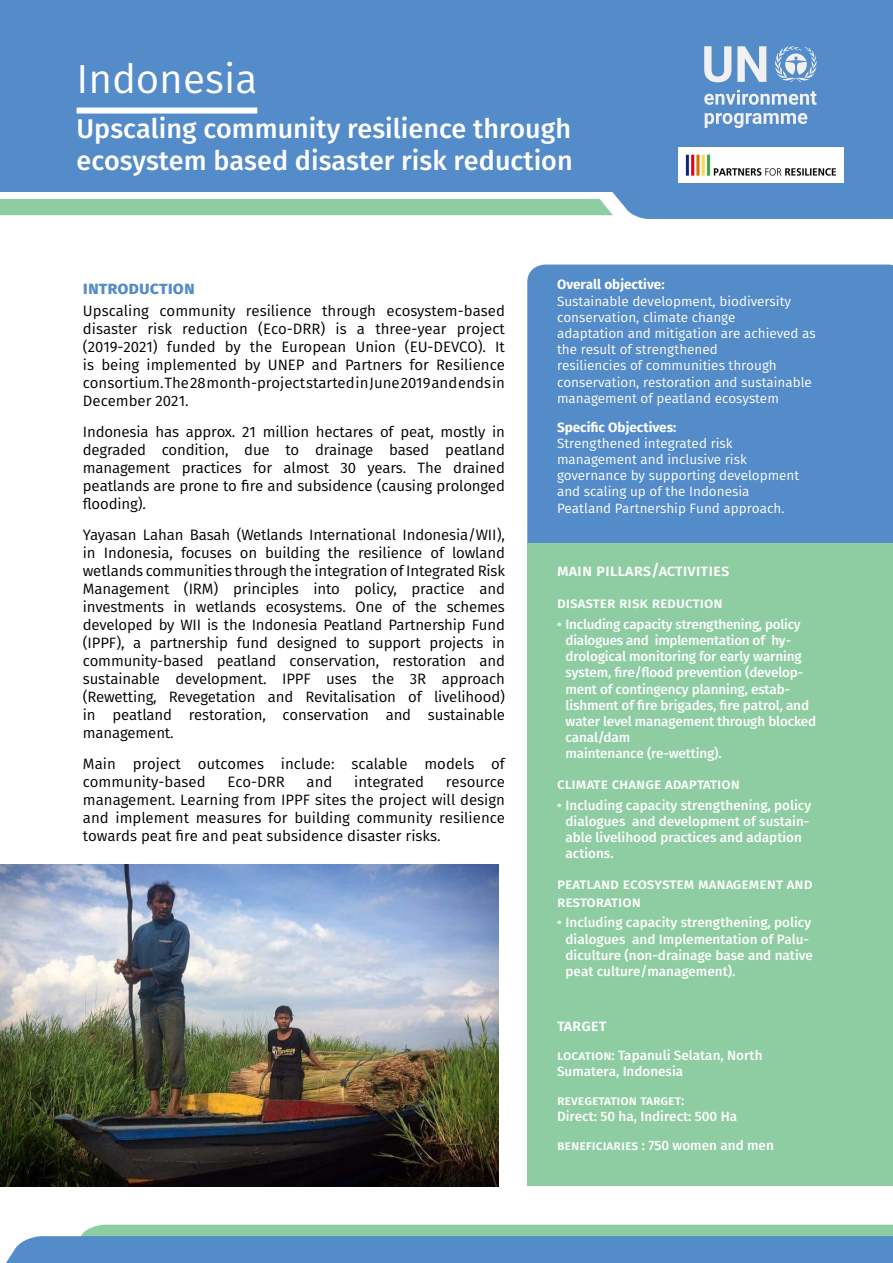
<style>
.page{position:relative;width:893px;height:1263px;background:#fff}
.page>*{position:absolute;margin:0;border:0;box-sizing:border-box;transform-origin:0 0}
.t1{font:40.5px "Fira Sans";color:#fff}
.t2{font:500 27px/32.4px "Fira Sans";color:#fff}
.t3{font:700 18px "Fira Sans";color:#548bc9}
.t4{font:500 16.5px "Fira Sans";color:#fff}
.t5{font:15px/18px "Fira Sans";color:#000;text-align:justify}
.t6{font:500 15px/18px "Fira Sans";color:#fff}
.t7{font:500 13.5px/16.2px "Fira Sans";color:#fff}
.t8{font:13.5px/16.2px "Fira Sans";color:#fff}
.t9{font:700 13.5px "Fira Sans";color:#fff}
</style>
<div class="page">
<div style="left:527px;top:265px;width:366px;height:278px;background:#548bc9"></div>
<div style="left:0;top:0;width:893px;height:191px;background:#548bc9"></div>
<div style="left:77px;top:108px;width:180px;height:6px;background:#fff"></div>
<svg style="left:0;top:162px;width:893px;height:57px"></svg>
<svg style="left:6px;top:1225px;width:887px;height:38px;background:#69a0c0"></svg>
<svg style="left:775px;top:46px;width:42px;height:36px"></svg>
<svg style="left:704px;top:46px;width:27px;height:36px"></svg>
<svg style="left:737px;top:46px;width:29px;height:36px"></svg>
<svg style="left:704px;top:90px;width:112px;height:15px"></svg>
<svg style="left:705px;top:113px;width:102px;height:15px"></svg>
<div style="left:527px;top:543px;width:366px;height:643px;background:#8dcda1"></div>
<img style="left:678px;top:148px;width:165px;height:34px">
<img style="left:0;top:865px;width:499px;height:321px">
<h1 class="t1" style="left:77px;top:50px;width:182px">Indonesia</h1>
<h2 class="t2" style="left:77px;top:112px;width:498px">Upscaling community resilience through ecosystem based disaster risk reduction</h2>
<p class="t3" style="left:83px;top:275px;width:113px">introduction</p>
<p class="t5" style="left:83px;top:302px;width:424px">Upscaling community resilience through ecosystem-based disaster risk reduction (Eco-DRR) is a three-year project (2019-2021) funded by the European Union (EU-DEVCO). It is being implemented by UNEP and Partners for Resilience consortium. The 28 month-project started in June 2019 and ends in December 2021.</p>
<p class="t5" style="left:83px;top:423px;width:424px">Indonesia has approx. 21 million hectares of peat, mostly in degraded condition, due to drainage based peatland management practices for almost 30 years. The drained peatlands are prone to fire and subsidence (causing prolonged flooding).</p>
<p class="t5" style="left:83px;top:526px;width:424px">Yayasan Lahan Basah (Wetlands International Indonesia/WII), in Indonesia, focuses on building the resilience of lowland wetlands communities through the integration of Integrated Risk Management (IRM) principles into policy, practice and investments in wetlands ecosystems. One of the schemes developed by WII is the Indonesia Peatland Partnership Fund (IPPF), a partnership fund designed to support projects in community-based peatland conservation, restoration and sustainable development. IPPF uses the 3R approach (Rewetting, Revegetation and Revitalisation of livelihood) in peatland restoration, conservation and sustainable management.</p>
<p class="t5" style="left:83px;top:754px;width:424px">Main project outcomes include: scalable models of community-based</p>
<p class="t5" style="left:227px;top:772px;width:59px">Eco-DRR</p>
<p class="t5" style="left:307px;top:772px;width:27px">and</p>
<p class="t5" style="left:354px;top:772px;width:71px">integrated</p>
<p class="t5" style="left:83px;top:772px;width:424px;text-indent:363px">resource management. Learning from IPPF sites the project will design and implement measures for building community resilience towards peat fire and peat subsidence disaster risks.</p>
<p class="t9" style="left:557px;top:275px;width:109px">Overall objective:</p>
<p class="t8" style="left:557px;top:293px;width:260px">Sustainable development, biodiversity conservation, climate change<br>adaptation and mitigation are achieved as the result of strengthened<br>resiliencies of communities through conservation, restoration and sustainable management of peatland ecosystem</p>
<p class="t9" style="left:557px;top:417px;width:121px">Specific Objectives:</p>
<p class="t8" style="left:557px;top:435px;width:244px">Strengthened integrated risk management and inclusive risk governance by supporting development and scaling up of the Indonesia Peatland Partnership Fund approach.</p>
<p class="t4" style="left:557px;top:558px;width:174px">main pillars/activities</p>
<p class="t6" style="left:557px;top:594px;width:167px">disaster risk reduction</p>
<p class="t7" style="left:566px;top:616px;width:252px;text-indent:-9px">• Including capacity strengthening, policy dialogues and implementation of hy&shy;drological monitoring for early warning system, fire/flood prevention (develop&shy;ment of contingency planning, estab&shy;lishment of fire brigades, fire patrol, and water level management through blocked canal/dam<br>maintenance (re-wetting).</p>
<p class="t6" style="left:557px;top:775px;width:184px">climate change adaptation</p>
<p class="t7" style="left:566px;top:797px;width:247px;text-indent:-9px">• Including capacity strengthening, policy dialogues and development of sustain&shy;able livelihood practices and adaption actions.</p>
<p class="t6" style="left:557px;top:875px;width:257px">peatland ecosystem management and restoration</p>
<p class="t7" style="left:566px;top:915px;width:249px;text-indent:-9px">• Including capacity strengthening, policy dialogues and Implementation of Palu&shy;diculture (non-drainage base and native peat culture/management).</p>
<p class="t4" style="left:557px;top:1013px;width:51px">target</p>
<p class="t7" style="left:557px;top:1047px;width:207px">location: Tapanuli Selatan, North<br>Sumatera, Indonesia</p>
<p class="t7" style="left:557px;top:1092px;width:182px">revegetation target:<br>Direct: 50 ha, Indirect: 500 Ha</p>
<p class="t7" style="left:557px;top:1137px;width:218px">beneficiaries : 750 women and men</p>
</div>
